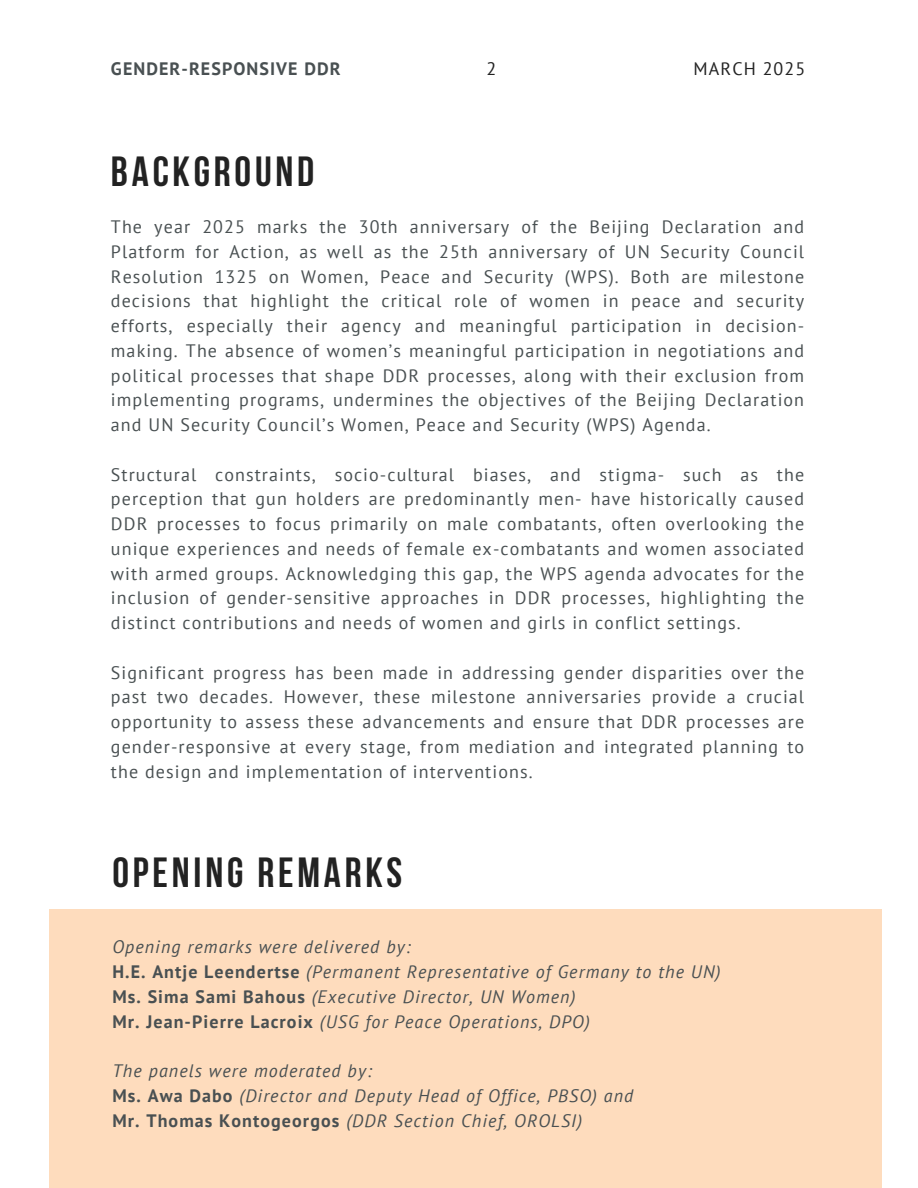
<style>
.page{position:relative;width:918px;height:1188px;background:#fff}
.page>*{position:absolute;margin:0;border:0;box-sizing:border-box;transform-origin:0 0}
.t1{font:700 42px "Bebas Neue";letter-spacing:.09em;color:#222}
.t2{font:18px/24.8px "PT Sans";letter-spacing:.06em;color:#495052;text-align:justify}
.t3{font:italic 18px "PT Sans";letter-spacing:.06em;color:#495052}
.t4{font:700 18px "PT Sans";letter-spacing:.06em;color:#495052}
.t5{font:18px "PT Sans";letter-spacing:.06em;color:#222}
.s1{font-weight:700;font-style:normal}
</style>
<div class="page">
<div style="left:49px;top:910px;width:833px;height:278px;background:#fedcbd"></div>
<p class="t4" style="left:111px;top:57px;width:231px">GENDER-RESPONSIVE DDR</p>
<h3 class="t5" style="left:487px;top:57px;width:11px">2</h3>
<h2 class="t5" style="left:694px;top:57px;width:113px">MARCH 2025</h2>
<p class="t1" style="left:111px;top:154px;width:205px">BACKGROUND</p>
<p class="t2" style="left:111px;top:214px;width:695px">The year 2025 marks the 30th anniversary of the Beijing Declaration and Platform for Action, as well as the 25th anniversary of UN Security Council Resolution 1325 on Women, Peace and Security (WPS). Both are milestone decisions that highlight the critical role of women in peace and security efforts, especially their agency and meaningful participation in decision&shy;making. The absence of women’s meaningful participation in negotiations and political processes that shape DDR processes, along with their exclusion from implementing programs, undermines the objectives of the Beijing Declaration and UN Security Council’s Women, Peace and Security (WPS) Agenda.</p>
<p class="t2" style="left:111px;top:462px;width:695px">Structural constraints, socio-cultural biases, and stigma- such as the perception that gun holders are predominantly men- have historically caused DDR processes to focus primarily on male combatants, often overlooking the unique experiences and needs of female ex-combatants and women associated with armed groups. Acknowledging this gap, the WPS agenda advocates for the inclusion of gender-sensitive approaches in DDR processes, highlighting the distinct contributions and needs of women and girls in conflict settings.</p>
<p class="t2" style="left:111px;top:660px;width:695px">Significant progress has been made in addressing gender disparities over the past two decades. However, these milestone anniversaries provide a crucial opportunity to assess these advancements and ensure that DDR processes are gender-responsive at every stage, from mediation and integrated planning to the design and implementation of interventions.</p>
<h1 class="t1" style="left:112px;top:856px;width:291px">OPENING REMARKS</h1>
<p class="t3" style="left:112px;top:935px;width:300px">Opening remarks were delivered by:</p>
<p class="t3" style="left:112px;top:960px;width:610px"><span class="s1">H.E. Antje Leendertse</span> (Permanent Representative of Germany to the UN)</p>
<p class="t3" style="left:112px;top:985px;width:465px"><span class="s1">Ms. Sima Sami Bahous</span> (Executive Director, UN Women)</p>
<h1 class="t3" style="left:112px;top:1009px;width:479px"><span class="s1">Mr. Jean-Pierre Lacroix</span> (USG for Peace Operations, DPO)</h1>
<p class="t3" style="left:112px;top:1059px;width:261px">The panels were moderated by:</p>
<p class="t3" style="left:112px;top:1084px;width:522px"><span class="s1">Ms. Awa Dabo</span> (Director and Deputy Head of Office, PBSO) and</p>
<p class="t3" style="left:112px;top:1108px;width:471px"><span class="s1">Mr. Thomas Kontogeorgos</span> (DDR Section Chief, OROLSI)</p>
</div>
